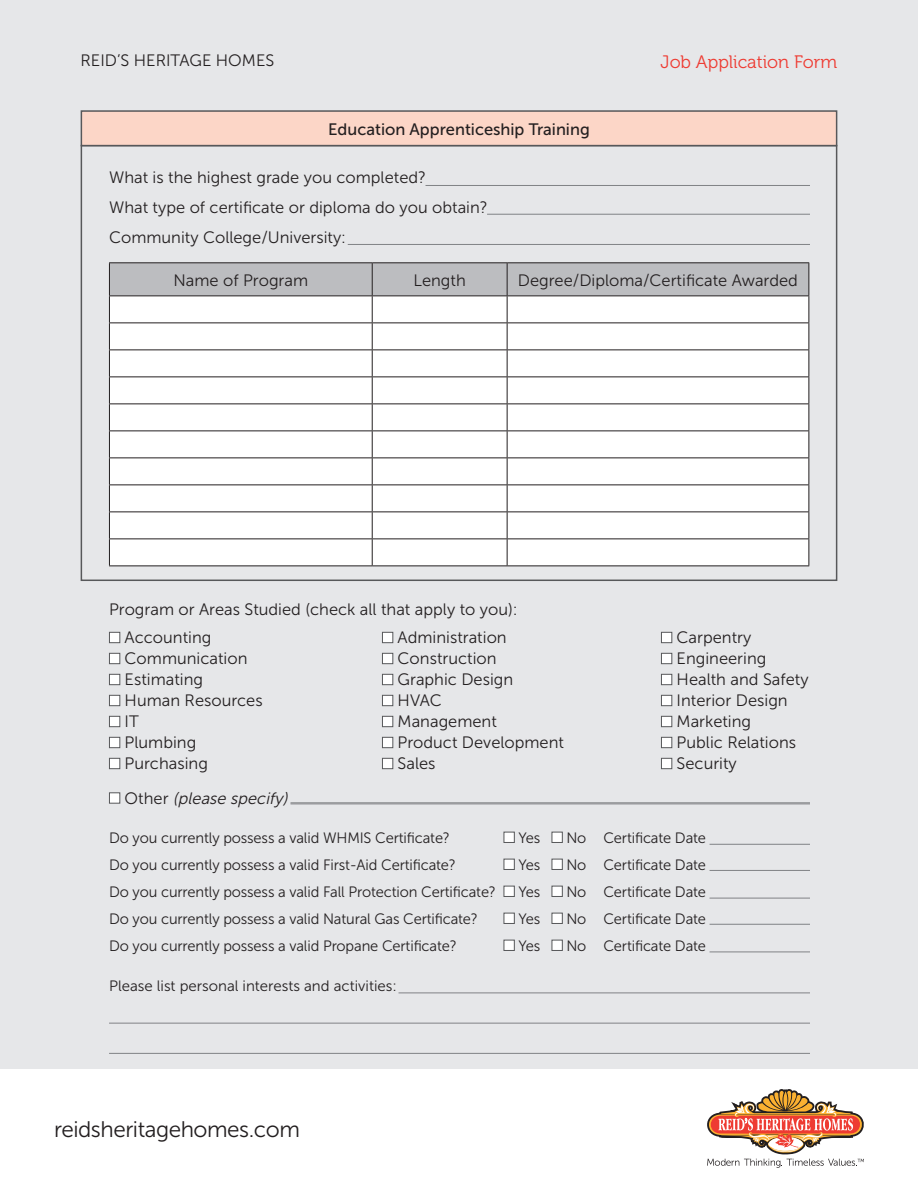
<style>
.page{position:relative;width:918px;height:1188px;background:#e6e7e9}
.page>*{position:absolute;margin:0;border:0;box-sizing:border-box;transform-origin:0 0}
.t1{font:22.5px "Museo Sans 300";letter-spacing:-.02em;color:#231f20}
.t2{font:18px "Museo 300";color:#ee3b32}
.t3{font:16.5px/30px "Museo Sans 300";color:#231f20}
.t4{font:16.5px "Museo Sans 500";color:#231f20}
.t5{font:italic 16.5px "Museo Sans 300";color:#231f20}
.t6{font:15px "Museo Sans 300";letter-spacing:-.01em;color:#231f20}
.s1{font-style:normal}
</style>
<div class="page">
<div style="left:0;top:1069px;width:918px;height:119px;background:#fff"></div>
<svg style="left:707px;top:1089px;width:157px;height:79px"></svg>
<hr style="left:109px;top:262px;width:263px;height:1px;background:#231f20">
<hr style="left:372px;top:262px;width:135px;height:1px;background:#231f20">
<hr style="left:507px;top:262px;width:302px;height:1px;background:#231f20">
<svg style="left:109px;top:263px;width:700px;height:302px;background:#efefef"></svg>
<hr style="left:109px;top:565px;width:263px;height:1px;background:#231f20">
<hr style="left:372px;top:565px;width:135px;height:1px;background:#231f20">
<hr style="left:507px;top:565px;width:302px;height:1px;background:#231f20">
<div style="left:109px;top:632px;width:11px;height:11px;background:#fff;border:1px solid #57585a"></div>
<div style="left:382px;top:632px;width:11px;height:11px;background:#fff;border:1px solid #57585a"></div>
<div style="left:661px;top:632px;width:11px;height:11px;background:#fff;border:1px solid #57585a"></div>
<div style="left:109px;top:653px;width:11px;height:11px;background:#fff;border:1px solid #57585a"></div>
<div style="left:382px;top:653px;width:11px;height:11px;background:#fff;border:1px solid #57585a"></div>
<div style="left:661px;top:653px;width:11px;height:11px;background:#fff;border:1px solid #57585a"></div>
<div style="left:109px;top:674px;width:11px;height:11px;background:#fff;border:1px solid #57585a"></div>
<div style="left:382px;top:674px;width:11px;height:11px;background:#fff;border:1px solid #57585a"></div>
<div style="left:661px;top:674px;width:11px;height:11px;background:#fff;border:1px solid #57585a"></div>
<div style="left:109px;top:695px;width:11px;height:11px;background:#fff;border:1px solid #57585a"></div>
<div style="left:382px;top:695px;width:11px;height:11px;background:#fff;border:1px solid #57585a"></div>
<div style="left:661px;top:695px;width:11px;height:11px;background:#fff;border:1px solid #57585a"></div>
<div style="left:109px;top:716px;width:11px;height:11px;background:#fff;border:1px solid #57585a"></div>
<div style="left:382px;top:716px;width:11px;height:11px;background:#fff;border:1px solid #57585a"></div>
<div style="left:661px;top:716px;width:11px;height:11px;background:#fff;border:1px solid #57585a"></div>
<div style="left:109px;top:737px;width:11px;height:11px;background:#fff;border:1px solid #57585a"></div>
<div style="left:382px;top:737px;width:11px;height:11px;background:#fff;border:1px solid #57585a"></div>
<div style="left:661px;top:737px;width:11px;height:11px;background:#fff;border:1px solid #57585a"></div>
<div style="left:109px;top:758px;width:11px;height:11px;background:#fff;border:1px solid #57585a"></div>
<div style="left:382px;top:758px;width:11px;height:11px;background:#fff;border:1px solid #57585a"></div>
<div style="left:661px;top:758px;width:11px;height:11px;background:#fff;border:1px solid #57585a"></div>
<div style="left:109px;top:792px;width:11px;height:12px;background:#fff;border:1px solid #57585a"></div>
<div style="left:504px;top:832px;width:11px;height:11px;background:#fff;border:1px solid #57585a"></div>
<div style="left:552px;top:832px;width:11px;height:11px;background:#fff;border:1px solid #57585a"></div>
<div style="left:504px;top:859px;width:11px;height:11px;background:#fff;border:1px solid #57585a"></div>
<div style="left:552px;top:859px;width:11px;height:11px;background:#fff;border:1px solid #57585a"></div>
<div style="left:504px;top:886px;width:11px;height:11px;background:#fff;border:1px solid #57585a"></div>
<div style="left:552px;top:886px;width:11px;height:11px;background:#fff;border:1px solid #57585a"></div>
<div style="left:504px;top:913px;width:11px;height:11px;background:#fff;border:1px solid #57585a"></div>
<div style="left:552px;top:913px;width:11px;height:11px;background:#fff;border:1px solid #57585a"></div>
<div style="left:504px;top:940px;width:11px;height:11px;background:#fff;border:1px solid #57585a"></div>
<div style="left:552px;top:940px;width:11px;height:11px;background:#fff;border:1px solid #57585a"></div>
<div style="left:81px;top:110px;width:756px;height:36px;background:#fcd6c7;border:2px solid #57585a"></div>
<hr style="left:426px;top:185px;width:384px;height:1px;background:#808285">
<hr style="left:487px;top:214px;width:323px;height:1px;background:#808285">
<hr style="left:348px;top:244px;width:462px;height:1px;background:#808285">
<hr style="left:291px;top:804px;width:519px;height:1px;background:#808285">
<hr style="left:291px;top:802px;width:519px;height:1px;background:#808285">
<hr style="left:710px;top:844px;width:100px;height:1px;background:#808285">
<hr style="left:710px;top:870px;width:100px;height:1px;background:#808285">
<hr style="left:710px;top:898px;width:100px;height:1px;background:#808285">
<hr style="left:710px;top:952px;width:100px;height:1px;background:#808285">
<hr style="left:710px;top:924px;width:100px;height:1px;background:#808285">
<hr style="left:399px;top:993px;width:411px;height:1px;background:#808285">
<hr style="left:109px;top:1023px;width:701px;height:1px;background:#808285">
<hr style="left:109px;top:1053px;width:701px;height:1px;background:#808285">
<p class="t3" style="left:81px;top:46px;width:195px">REID’S HERITAGE HOMES</p>
<p class="t4" style="left:328px;top:120px;width:263px">Education Apprenticeship Training</p>
<p class="t2" style="left:661px;top:52px;width:178px">Job Application Form</p>
<p class="t3" style="left:109px;top:163px;width:380px">What is the highest grade you completed?<br>What type of certificate or diploma do you obtain?<br>Community College/University:</p>
<p class="t3" style="left:173px;top:265px;width:136px">Name of Program</p>
<p class="t3" style="left:413px;top:265px;width:54px">Length</p>
<p class="t3" style="left:518px;top:265px;width:282px">Degree/Diploma/Certificate Awarded</p>
<p class="t3" style="left:125px;top:596px;width:395px;line-height:27.8px;text-indent:-16px">Program or Areas Studied (check all that apply to you):<br>Accounting</p>
<p class="t3" style="left:398px;top:623px;width:111px">Administration</p>
<p class="t3" style="left:677px;top:623px;width:76px">Carpentry</p>
<p class="t3" style="left:125px;top:644px;width:124px">Communication</p>
<p class="t3" style="left:398px;top:644px;width:100px">Construction</p>
<p class="t3" style="left:677px;top:644px;width:91px">Engineering</p>
<p class="t3" style="left:125px;top:665px;width:80px">Estimating</p>
<p class="t3" style="left:398px;top:665px;width:117px">Graphic Design</p>
<p class="t3" style="left:677px;top:665px;width:133px">Health and Safety</p>
<p class="t3" style="left:125px;top:686px;width:140px">Human Resources</p>
<p class="t3" style="left:398px;top:686px;width:46px">HVAC</p>
<p class="t3" style="left:677px;top:686px;width:113px">Interior Design</p>
<p class="t3" style="left:125px;top:707px;width:16px">IT</p>
<p class="t3" style="left:398px;top:707px;width:101px">Management</p>
<p class="t3" style="left:677px;top:707px;width:76px">Marketing</p>
<p class="t3" style="left:125px;top:728px;width:73px">Plumbing</p>
<p class="t3" style="left:398px;top:728px;width:168px">Product Development</p>
<p class="t3" style="left:677px;top:728px;width:121px">Public Relations</p>
<p class="t3" style="left:125px;top:749px;width:85px">Purchasing</p>
<p class="t3" style="left:398px;top:749px;width:39px">Sales</p>
<p class="t3" style="left:677px;top:749px;width:62px">Security</p>
<p class="t5" style="left:125px;top:789px;width:168px"><span class="s1">O t h e r</span> (please specify)</p>
<p class="t6" style="left:109px;top:830px;width:342px">Do you currently possess a valid WHMIS Certificate?</p>
<p class="t6" style="left:518px;top:830px;width:23px">Yes</p>
<p class="t6" style="left:566px;top:830px;width:141px">No Certificate Date</p>
<p class="t6" style="left:109px;top:857px;width:348px">Do you currently possess a valid First-Aid Certificate?</p>
<p class="t6" style="left:518px;top:857px;width:23px">Yes</p>
<p class="t6" style="left:566px;top:857px;width:141px">No Certificate Date</p>
<p class="t6" style="left:109px;top:884px;width:388px">Do you currently possess a valid Fall Protection Certificate?</p>
<p class="t6" style="left:518px;top:884px;width:23px">Yes</p>
<p class="t6" style="left:566px;top:884px;width:141px">No Certificate Date</p>
<p class="t6" style="left:109px;top:911px;width:370px">Do you currently possess a valid Natural Gas Certificate?</p>
<p class="t6" style="left:518px;top:911px;width:23px">Yes</p>
<p class="t6" style="left:566px;top:911px;width:141px">No Certificate Date</p>
<p class="t6" style="left:109px;top:938px;width:349px">Do you currently possess a valid Propane Certificate?</p>
<p class="t6" style="left:518px;top:938px;width:23px">Yes</p>
<p class="t6" style="left:566px;top:938px;width:141px">No Certificate Date</p>
<p class="t6" style="left:109px;top:978px;width:289px">Please list personal interests and activities:</p>
<h1 class="t1" style="left:54px;top:1118px;width:247px">reidsheritagehomes.com</h1>
</div>
